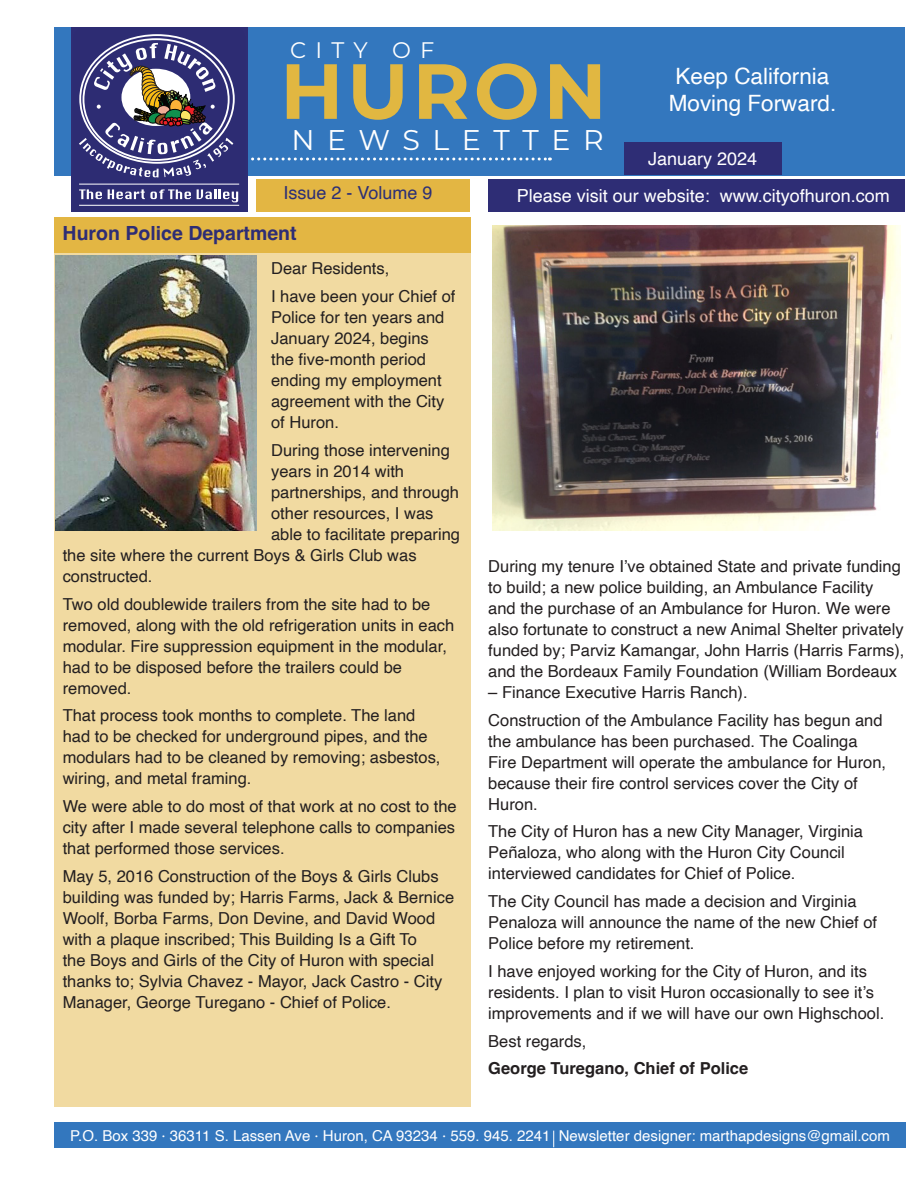
<style>
.page{position:relative;width:918px;height:1188px;background:#fff}
.page>*{position:absolute;margin:0;border:0;box-sizing:border-box;transform-origin:0 0}
.t1{font:700 78px "Montserrat";letter-spacing:.05em;color:#e1b741}
.t2{font:28.5px "Montserrat";letter-spacing:.44em;color:#fff}
.t3{font:22.5px/27px "Helvetica";color:#fff;text-align:center}
.t4{font:22.5px "Montserrat";letter-spacing:.41em;color:#fff}
.t5{font:700 19.5px "Helvetica";color:#2e2d75}
.t6{font:18px "Helvetica";color:#fff}
.t7{font:18px "Helvetica";color:#2c2f76}
.t8{font:16.5px/21px "Helvetica";color:#231f20}
.t9{font:700 16.5px "Helvetica";color:#231f20}
.t10{font:15px "Helvetica";color:#fff}
</style>
<div class="page">
<div style="left:54px;top:27px;width:850px;height:148px;background:#3377be"></div>
<svg style="left:73px;top:27px;width:477px;height:185px"></svg>
<div style="left:54px;top:1122px;width:852px;height:26px;background:#3377be"></div>
<div style="left:488px;top:179px;width:416px;height:33px;background:#2e2d75"></div>
<div style="left:256px;top:179px;width:214px;height:33px;background:#e3b643"></div>
<div style="left:624px;top:143px;width:158px;height:32px;background:#2e2d75"></div>
<div style="left:54px;top:250px;width:416px;height:857px;background:#f1daa1"></div>
<img style="left:55px;top:256px;width:201px;height:275px">
<div style="left:54px;top:218px;width:416px;height:36px;background:#e3b643"></div>
<svg style="left:553px;top:1131px;width:1px;height:16px"></svg>
<img style="left:492px;top:225px;width:408px;height:306px">
<h3 class="t4" style="left:290px;top:34px;width:146px">CITY OF</h3>
<h1 class="t1" style="left:280px;top:35px;width:328px">HURON</h1>
<h2 class="t2" style="left:292px;top:120px;width:314px">NEWSLETTER</h2>
<p class="t6" style="left:517px;top:182px;width:375px">Please visit our website: www.cityofhuron.com</p>
<h3 class="t3" style="left:669px;top:64px;width:169px">Keep California<br>Moving Forward.</h3>
<p class="t6" style="left:648px;top:145px;width:111px">January 2024</p>
<p class="t7" style="left:283px;top:179px;width:151px">Issue 2 - Volume 9</p>
<p class="t5" style="left:63px;top:221px;width:236px">Huron Police Department</p>
<p class="t8" style="left:271px;top:255px;width:186px;line-height:27.8px">Dear Residents,<br>I have been your Chief of</p>
<p class="t8" style="left:271px;top:307px;width:175px">Police for ten years and<br>January 2024, begins the five-month period ending my employment agreement with the City of Huron.</p>
<p class="t8" style="left:271px;top:440px;width:180px">During those intervening</p>
<p class="t8" style="left:271px;top:461px;width:134px">years in 2014 with</p>
<p class="t8" style="left:271px;top:482px;width:190px">partnerships, and through</p>
<p class="t8" style="left:271px;top:503px;width:164px">other resources, I was</p>
<p class="t8" style="left:271px;top:524px;width:190px">able to facilitate preparing</p>
<p class="t8" style="left:63px;top:545px;width:355px">the site where the current Boys &amp; Girls Club was</p>
<p class="t8" style="left:63px;top:566px;width:91px">constructed.</p>
<p class="t8" style="left:63px;top:594px;width:393px">Two old doublewide trailers from the site had to be removed, along with the old refrigeration units in each modular. Fire suppression equipment in the modular, had to be disposed before the trailers could be removed.</p>
<p class="t8" style="left:63px;top:706px;width:379px">That process took months to complete. The land had to be checked for underground pipes, and the modulars had to be cleaned by removing; asbestos, wiring, and metal framing.</p>
<p class="t8" style="left:63px;top:796px;width:396px;text-align:justify">We were able to do most of that work at no cost to the city after I made several telephone calls to companies that performed those services.</p>
<p class="t8" style="left:63px;top:866px;width:393px">May 5, 2016 Construction of the Boys &amp; Girls Clubs building was funded by; Harris Farms, Jack &amp; Bernice Woolf, Borba Farms, Don Devine, and David Wood with a plaque inscribed; This Building Is a Gift To<br>the Boys and Girls of the City of Huron with special thanks to; Sylvia Chavez - Mayor, Jack Castro - City Manager, George Turegano - Chief of Police.</p>
<p class="t8" style="left:488px;top:556px;width:418px">During my tenure I’ve obtained State and private funding to build; a new police building, an Ambulance Facility and the purchase of an Ambulance for Huron. We were also fortunate to construct a new Animal Shelter privately funded by; Parviz Kamangar, John Harris (Harris Farms), and the Bordeaux Family Foundation (William Bordeaux</p>
<p class="t8" style="left:488px;top:679px;width:396px;line-height:27.8px">– Finance Executive Harris Ranch).<br>Construction of the Ambulance Facility has begun and</p>
<p class="t8" style="left:488px;top:731px;width:399px">the ambulance has been purchased. The Coalinga Fire Department will operate the ambulance for Huron, because their fire control services cover the City of Huron.</p>
<p class="t8" style="left:488px;top:822px;width:376px">The City of Huron has a new City Manager, Virginia<br>Peñaloza, who along with the Huron City Council interviewed candidates for Chief of Police.</p>
<p class="t8" style="left:488px;top:891px;width:390px">The City Council has made a decision and Virginia<br>Penaloza will announce the name of the new Chief of<br>Police before my retirement.</p>
<p class="t8" style="left:488px;top:961px;width:398px">I have enjoyed working for the City of Huron, and its residents. I plan to visit Huron occasionally to see it’s improvements and if we will have our own Highschool.</p>
<p class="t8" style="left:488px;top:1031px;width:100px">Best regards,</p>
<p class="t9" style="left:488px;top:1059px;width:262px">George Turegano, Chief of Police</p>
<p class="t10" style="left:70px;top:1125px;width:821px">P.O. Box 339 · 36311 S. Lassen Ave · Huron, CA 93234 · 559. 945. 2241 Newsletter designer: marthapdesigns@gmail.com</p>
</div>
